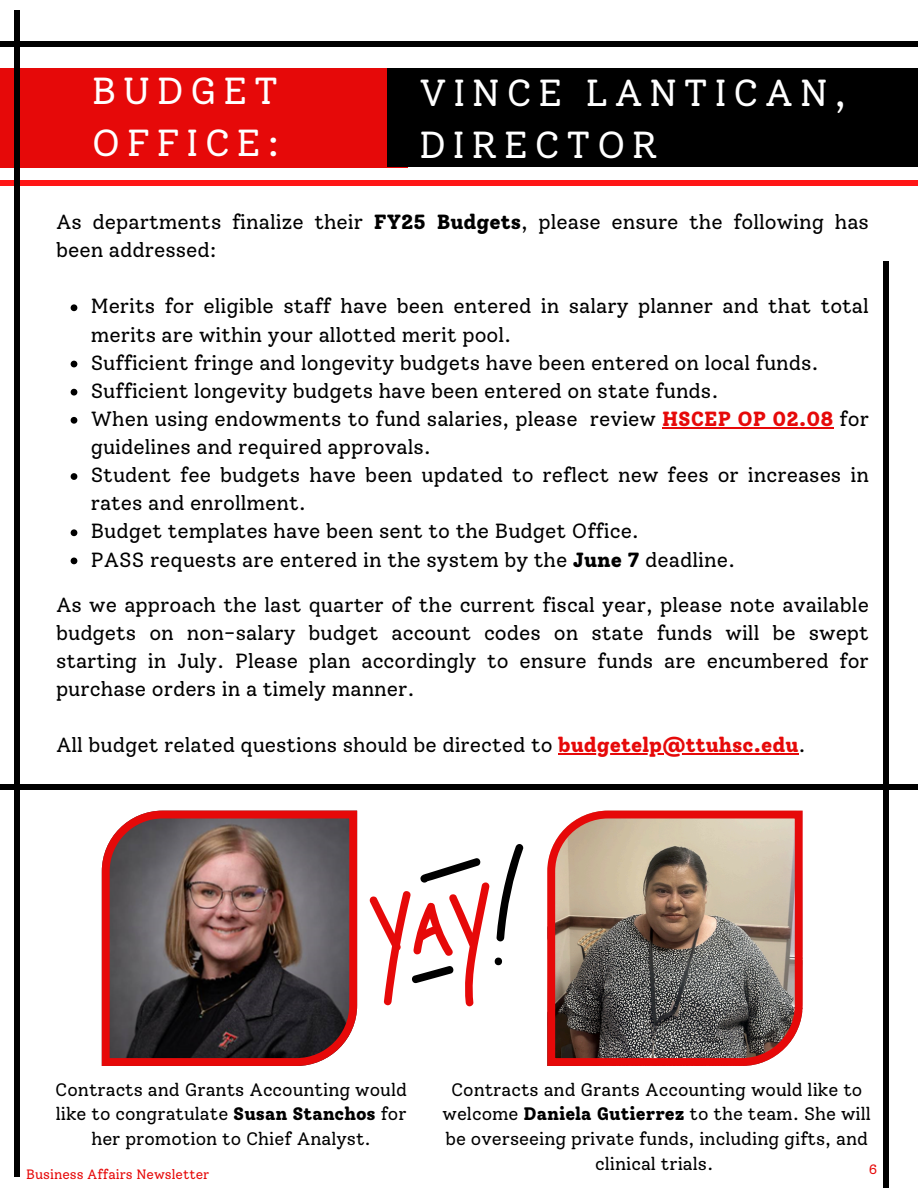
<style>
.page{position:relative;width:918px;height:1188px;background:#fff}
.page>*{position:absolute;margin:0;border:0;box-sizing:border-box;transform-origin:0 0}
.t1{font:37.5px/51.8px "Solway";letter-spacing:.17em;color:#fff}
.t2{font:20.4px/28.2px "Solway";color:#000}
.t3{font:18px/24.8px "Solway";color:#000;text-align:center}
.t4{font:13.5px "Solway";color:#e60909}
.s1{font-weight:800}
.s2{font-weight:800;color:#e60909}
</style>
<div class="page">
<div style="left:0;top:68px;width:407px;height:99px;background:#e60909"></div>
<div style="left:0;top:181px;width:918px;height:5px;background:#ff1616"></div>
<div style="left:0;top:41px;width:918px;height:6px;background:#000"></div>
<div style="left:387px;top:68px;width:531px;height:99px;background:#000"></div>
<div style="left:884px;top:261px;width:5px;height:927px;background:#000"></div>
<div style="left:14px;top:10px;width:6px;height:1167px;background:#000"></div>
<div style="left:0;top:784px;width:918px;height:5px;background:#000"></div>
<svg style="left:102px;top:811px;width:255px;height:255px;background:#6c4a49"></svg>
<svg style="left:547px;top:811px;width:256px;height:255px;background:#9a7d71"></svg>
<svg style="left:369px;top:844px;width:154px;height:162px"></svg>
<svg style="left:71px;top:304px;width:6px;height:7px"></svg>
<svg style="left:71px;top:361px;width:6px;height:6px"></svg>
<svg style="left:71px;top:389px;width:6px;height:7px"></svg>
<svg style="left:71px;top:417px;width:6px;height:7px"></svg>
<hr style="left:662px;top:427px;width:171px;height:1px;background:#e60909">
<svg style="left:71px;top:473px;width:6px;height:7px"></svg>
<svg style="left:71px;top:529px;width:6px;height:7px"></svg>
<svg style="left:71px;top:558px;width:6px;height:6px"></svg>
<hr style="left:558px;top:753px;width:241px;height:1px;background:#e60909">
<p class="t1" style="left:92px;top:65px;width:190px">BUDGET<br>OFFICE:</p>
<p class="t1" style="left:419px;top:67px;width:429px">VINCE LANTICAN,<br>DIRECTOR</p>
<h2 class="t2" style="left:56px;top:208px;width:814px">As departments finalize their <span class="s1">FY25 Budgets</span>, please ensure the following has been addressed:</h2>
<p class="t2" style="left:91px;top:292px;width:780px">Merits for eligible staff have been entered in salary planner and that total merits are within your allotted merit pool.</p>
<p class="t2" style="left:91px;top:348px;width:730px">Sufficient fringe and longevity budgets have been entered on local funds.</p>
<p class="t2" style="left:91px;top:377px;width:629px">Sufficient longevity budgets have been entered on state funds.</p>
<p class="t2" style="left:91px;top:405px;width:780px">When using endowments to fund salaries, please review <span class="s2">HSCEP OP 02.08</span> for guidelines and required approvals.</p>
<p class="t2" style="left:91px;top:461px;width:780px">Student fee budgets have been updated to reflect new fees or increases in rates and enrollment.</p>
<p class="t2" style="left:91px;top:517px;width:550px">Budget templates have been sent to the Budget Office.</p>
<p class="t2" style="left:91px;top:545px;width:646px">PASS requests are entered in the system by the <span class="s1">June 7</span> deadline.</p>
<h2 class="t2" style="left:56px;top:590px;width:814px;text-align:justify">As we approach the last quarter of the current fiscal year, please note available budgets on non-salary budget account codes on state funds will be swept starting in July. Please plan accordingly to ensure funds are encumbered for purchase orders in a timely manner.</h2>
<h2 class="t2" style="left:56px;top:731px;width:751px">All budget related questions should be directed to <span class="s2">budgetelp@ttuhsc.edu</span>.</h2>
<h3 class="t3" style="left:55px;top:1077px;width:353px">Contracts and Grants Accounting would like to congratulate <span class="s1">Susan Stanchos</span> for her promotion to Chief Analyst.</h3>
<h3 class="t3" style="left:443px;top:1077px;width:430px">Contracts and Grants Accounting would like to welcome <span class="s1">Daniela Gutierrez</span> to the team. She will be overseeing private funds, including gifts, and clinical trials.</h3>
<p class="t4" style="left:26px;top:1166px;width:185px">Business Affairs Newsletter</p>
<p class="t4" style="left:869px;top:1161px;width:10px">6</p>
</div>
